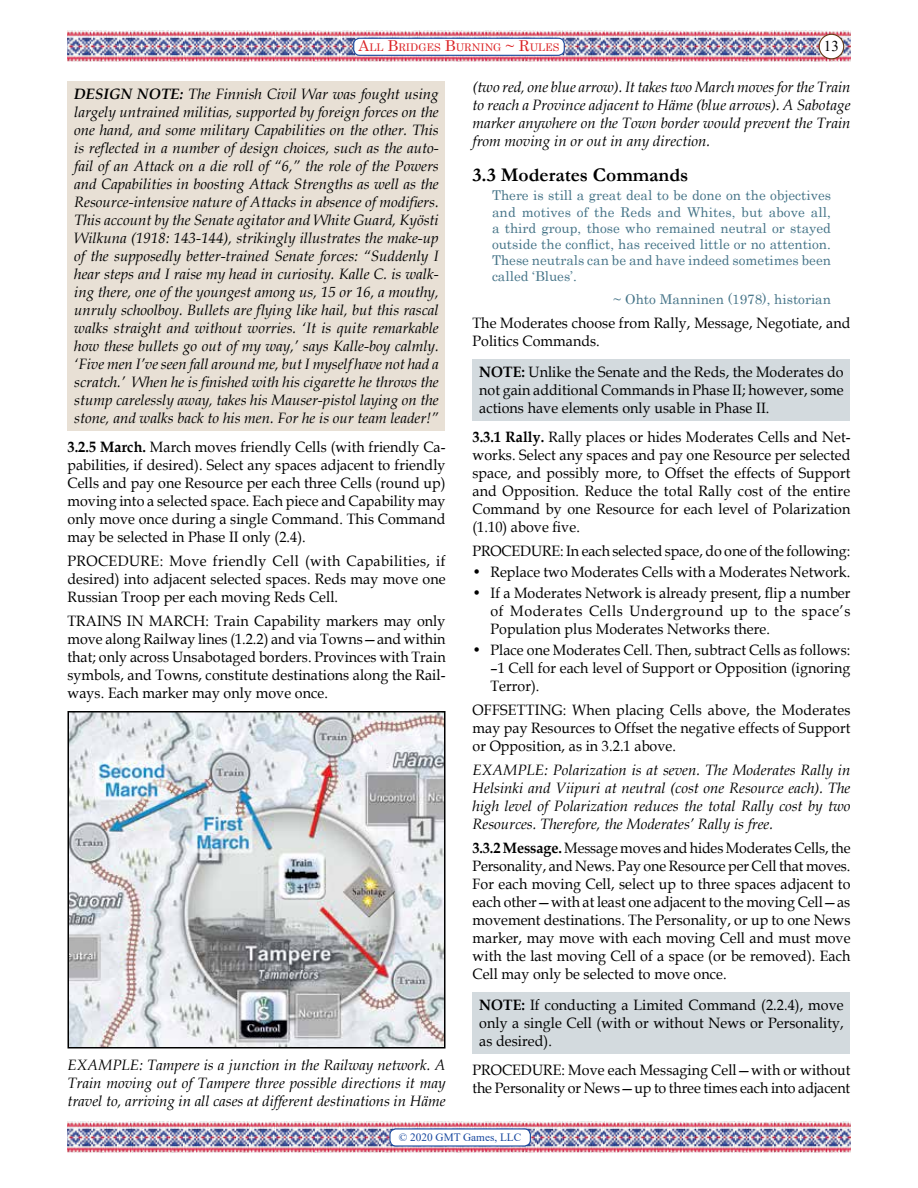
<style>
.page{position:relative;width:918px;height:1188px;background:#fff}
.page>*{position:absolute;margin:0;border:0;box-sizing:border-box;transform-origin:0 0}
.t1{font:700 19.5px "Garamond";color:#000}
.t2{font:15px/18px "Book Antiqua";letter-spacing:.005em;color:#000;text-align:justify;scale:.95 1}
.t3{font:italic 15px/18px "Book Antiqua";color:#000;text-align:justify}
.t4{font:15px "Times New Roman";color:#000}
.t5{font:13.5px/16.2px "Century";color:#447387;text-align:justify}
.t6{font:11.25px "Times New Roman";color:#17479e}
.t7{font:10.5px "Century";color:#db2225}
.s1{font-size:15px}
.s2{font-weight:700}
</style>
<div class="page">
<img style="left:68px;top:31px;width:782px;height:30px">
<img style="left:68px;top:1122px;width:782px;height:30px">
<div style="left:819px;top:34px;width:25px;height:25px;background:#fff;border-radius:50%"></div>
<div style="left:819px;top:34px;width:25px;height:25px;border:1px solid #643a15;border-radius:50%"></div>
<div style="left:354px;top:38px;width:210px;height:17px;background:#fff;border-radius:6px"></div>
<div style="left:353px;top:38px;width:212px;height:18px;border:1px solid #17479e;border-radius:6px"></div>
<div style="left:390px;top:1129px;width:140px;height:17px;background:#fff;border-radius:6px"></div>
<div style="left:389px;top:1128px;width:142px;height:19px;border:1px solid #17479e;border-radius:6px"></div>
<div style="left:68px;top:81px;width:378px;height:349px;background:#e8e0d5"></div>
<img style="left:71px;top:714px;width:372px;height:331px">
<div style="left:68px;top:711px;width:378px;height:337px;border:2px solid #000"></div>
<div style="left:472px;top:359px;width:378px;height:62px;background:#d3dade"></div>
<div style="left:472px;top:992px;width:378px;height:62px;background:#d3dade"></div>
<p class="t7" style="left:359px;top:39px;width:202px"><span class="s1">A</span>LL <span class="s1">B</span>RIDGES <span class="s1">B</span>URNING <span class="s1">~ R</span>ULES</p>
<p class="t4" style="left:824px;top:35px;width:16px">13</p>
<p class="t3" style="left:74px;top:84px;width:366px"><span class="s2">DESIGN NOTE:</span> The Finnish Civil War was fought using largely untrained militias, supported by foreign forces on the one hand, and some military Capabilities on the other. This is reflected in a number of design choices, such as the auto&shy;fail of an Attack on a die roll of “6,” the role of the Powers and Capabilities in boosting Attack Strengths as well as the Resource-intensive nature of Attacks in absence of modifiers.<br>This account by the Senate agitator and White Guard, Kyösti Wilkuna (1918: 143-144), strikingly illustrates the make-up of the supposedly better-trained Senate forces: “Suddenly I hear steps and I raise my head in curiosity. Kalle C. is walk&shy;ing there, one of the youngest among us, 15 or 16, a mouthy, unruly schoolboy. Bullets are flying like hail, but this rascal walks straight and without worries. ‘It is quite remarkable how these bullets go out of my way,’ says Kalle-boy calmly. ‘Five men I’ve seen fall around me, but I myself have not had a scratch.’ When he is finished with his cigarette he throws the stump carelessly away, takes his Mauser-pistol laying on the stone, and walks back to his men. For he is our team leader!”</p>
<p class="t2" style="left:68px;top:437px;width:399px"><span class="s2">3.2.5 March.</span> March moves friendly Cells (with friendly Ca&shy;pabilities, if desired). Select any spaces adjacent to friendly Cells and pay one Resource per each three Cells (round up) moving into a selected space. Each piece and Capability may only move once during a single Command. This Command may be selected in Phase II only (2.4).</p>
<p class="t2" style="left:68px;top:551px;width:399px">PROCEDURE: Move friendly Cell (with Capabilities, if desired) into adjacent selected spaces. Reds may move one Russian Troop per each moving Reds Cell.</p>
<p class="t2" style="left:68px;top:611px;width:400px">TRAINS IN MARCH: Train Capability markers may only move along Railway lines (1.2.2) and via Towns—and within that; only across Unsabotaged borders. Provinces with Train symbols, and Towns, constitute destinations along the Rail&shy;ways. Each marker may only move once.</p>
<p class="t3" style="left:68px;top:1055px;width:380px">EXAMPLE: Tampere is a junction in the Railway network. A Train moving out of Tampere three possible directions it may travel to, arriving in all cases at different destinations in Häme</p>
<p class="t3" style="left:472px;top:77px;width:380px">(two red, one blue arrow). It takes two March moves for the Train to reach a Province adjacent to Häme (blue arrows). A Sabotage marker anywhere on the Town border would prevent the Train from moving in or out in any direction.</p>
<h1 class="t1" style="left:472px;top:162px;width:217px">3.3 Moderates Commands</h1>
<p class="t5" style="left:492px;top:186px;width:341px">There is still a great deal to be done on the objectives and motives of the Reds and Whites, but above all, a third group, those who remained neutral or stayed outside the conflict, has received little or no attention.<br>These neutrals can be and have indeed sometimes been called ‘Blues’.</p>
<p class="t5" style="left:613px;top:290px;width:219px">~ Ohto Manninen (1978), historian</p>
<p class="t2" style="left:472px;top:313px;width:399px">The Moderates choose from Rally, Message, Negotiate, and<br>Politics Commands.</p>
<p class="t2" style="left:479px;top:362px;width:385px"><span class="s2">NOTE:</span> Unlike the Senate and the Reds, the Moderates do not gain additional Commands in Phase II; however, some actions have elements only usable in Phase II.</p>
<p class="t2" style="left:472px;top:427px;width:399px"><span class="s2">3.3.1 Rally.</span> Rally places or hides Moderates Cells and Net&shy;works. Select any spaces and pay one Resource per selected space, and possibly more, to Offset the effects of Support and Opposition. Reduce the total Rally cost of the entire Command by one Resource for each level of Polarization (1.10) above five.</p>
<p class="t2" style="left:472px;top:541px;width:399px">PROCEDURE: In each selected space, do one of the following:</p>
<p class="t2" style="left:472px;top:562px;width:399px">• Replace two Moderates Cells with a Moderates Network.</p>
<p class="t2" style="left:490px;top:583px;width:381px;text-indent:-18px">• If a Moderates Network is already present, flip a number of Moderates Cells Underground up to the space’s Population plus Moderates Networks there.</p>
<p class="t2" style="left:490px;top:640px;width:380px;text-indent:-18px">• Place one Moderates Cell. Then, subtract Cells as follows: –1 Cell for each level of Support or Opposition (ignoring Terror).</p>
<p class="t2" style="left:472px;top:700px;width:399px">OFFSETTING: When placing Cells above, the Moderates may pay Resources to Offset the negative effects of Support or Opposition, as in 3.2.1 above.</p>
<p class="t3" style="left:472px;top:760px;width:380px">EXAMPLE: Polarization is at seven. The Moderates Rally in Helsinki and Viipuri at neutral (cost one Resource each). The high level of Polarization reduces the total Rally cost by two Resources. Therefore, the Moderates’ Rally is free.</p>
<p class="t2" style="left:472px;top:838px;width:399px"><span class="s2">3.3.2 Message.</span> Message moves and hides Moderates Cells, the Personality, and News. Pay one Resource per Cell that moves.<br>For each moving Cell, select up to three spaces adjacent to each other—with at least one adjacent to the moving Cell—as movement destinations. The Personality, or up to one News marker, may move with each moving Cell and must move with the last moving Cell of a space (or be removed). Each Cell may only be selected to move once.</p>
<p class="t2" style="left:479px;top:995px;width:385px"><span class="s2">NOTE:</span> If conducting a Limited Command (2.2.4), move only a single Cell (with or without News or Personality, as desired).</p>
<p class="t2" style="left:472px;top:1060px;width:399px">PROCEDURE: Move each Messaging Cell—with or without the Personality or News—up to three times each into adjacent</p>
<p class="t6" style="left:399px;top:1129px;width:124px">© 2020 GMT Games, LLC</p>
</div>
